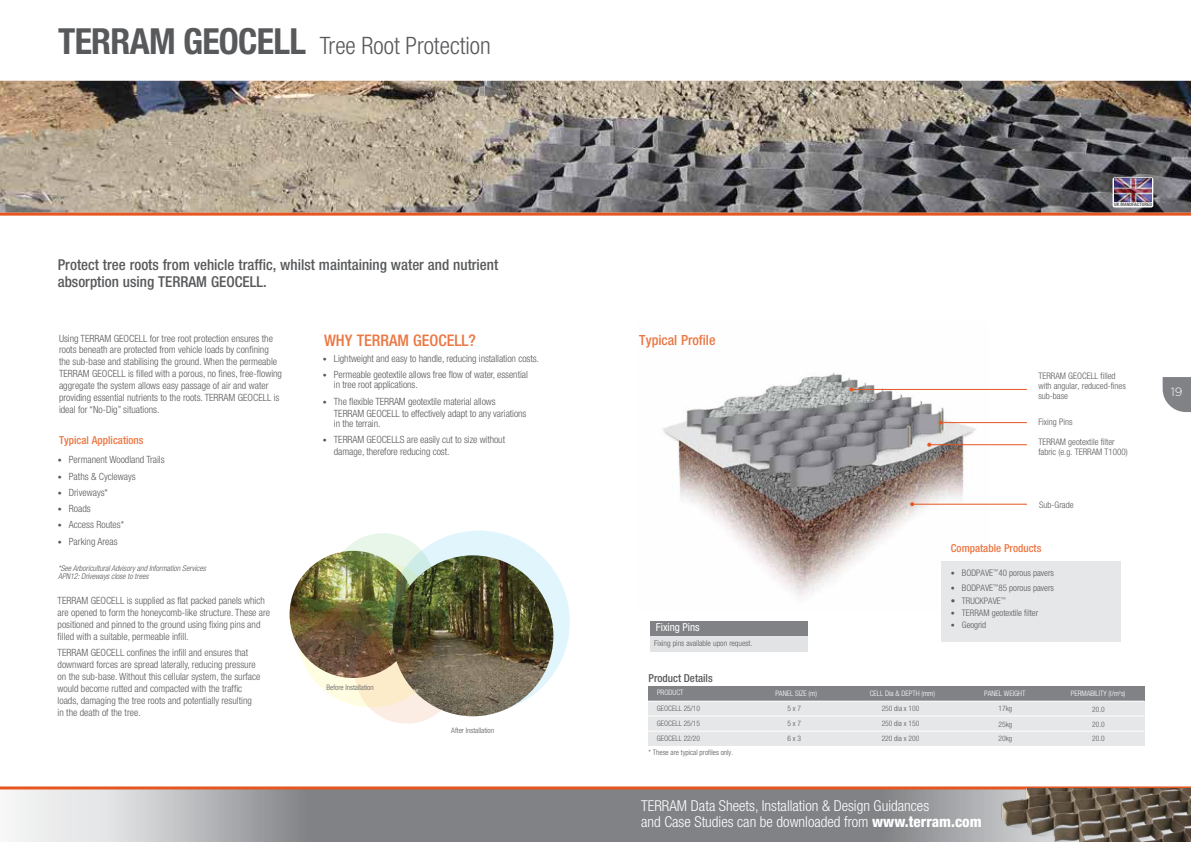
<style>
.page{position:relative;width:1191px;height:842px;background:#fff}
.page>*{position:absolute;margin:0;border:0;box-sizing:border-box;transform-origin:0 0}
.t1{font:300 condensed 24px "Helvetica Neue";color:#58595b}
.t2{font:500 condensed 16px "Helvetica Neue";color:#eb7742}
.t3{font:500 condensed 15px/17px "Helvetica Neue";color:#58595b}
.t4{font:300 condensed 15px/16.1px "Helvetica Neue";color:#fff}
.t5{font:500 condensed 14px "Helvetica Neue";color:#eb7742}
.t6{font:300 12px "Gotham Rounded";color:#fff}
.t7{font:500 condensed 11px "Helvetica Neue";color:#eb7742}
.t8{font:500 condensed 11px "Helvetica Neue";color:#58595b}
.t9{font:condensed 11px "Helvetica Neue";color:#fff}
.t10{font:300 condensed 10px/12px "Helvetica Neue";color:#58595b}
.t11{font:300 condensed 9px/10px "Helvetica Neue";color:#58595b}
.t12{font:italic 300 condensed 8px/8.2px "Helvetica Neue";letter-spacing:-.005em;color:#58595b}
.t13{font:300 condensed 8px "Helvetica Neue";color:#58595b}
.t14{font:300 condensed 7.5px/14px "Helvetica Neue";color:#58595b}
.t15{font:300 condensed 7.5px "Helvetica Neue";color:#fff}
.t16{font:700 condensed 4.8px "Helvetica Neue";color:#58595b}
.s1{font-weight:700;font-size:36px}
.s2{font-size:8px}
.s3{font-weight:800}
</style>
<div class="page">
<div style="left:297px;top:559px;width:148px;height:148px;background:#fffde1;border-radius:50%"></div>
<svg style="left:1162px;top:377px;width:29px;height:35px"></svg>
<img style="left:663px;top:372px;width:325px;height:225px">
<img style="left:0;top:81px;width:1191px;height:132px">
<hr style="left:0;top:213px;width:1191px;height:3px;background:#e65621">
<hr style="left:912px;top:504px;width:115px;height:1px;background:#e65621">
<svg style="left:910px;top:502px;width:4px;height:4px"></svg>
<hr style="left:929px;top:444px;width:98px;height:1px;background:#e65621">
<svg style="left:927px;top:443px;width:4px;height:4px"></svg>
<hr style="left:940px;top:422px;width:87px;height:1px;background:#e65621">
<svg style="left:938px;top:421px;width:4px;height:4px"></svg>
<hr style="left:851px;top:389px;width:176px;height:1px;background:#e65621">
<svg style="left:849px;top:387px;width:4px;height:4px"></svg>
<svg style="left:595px;top:789px;width:387px;height:53px;background:#87888a"></svg>
<svg style="left:0;top:789px;width:595px;height:53px;background:#a5a6a8"></svg>
<hr style="left:0;top:786px;width:1191px;height:3px;background:#e65621">
<img style="left:289px;top:551px;width:128px;height:127px;border-radius:64px">
<div style="left:387px;top:530px;width:183px;height:183px;background:#e1f5fd;border-radius:50%"></div>
<img style="left:331px;top:533px;width:104px;height:104px;border-radius:50%">
<svg style="left:355px;top:620px;width:103px;height:104px;background:#cbb89e"></svg>
<img style="left:392px;top:555px;width:161px;height:161px;border-radius:80px">
<div style="left:648px;top:686px;width:496px;height:15px;background:#808285"></div>
<div style="left:648px;top:701px;width:496px;height:45px;background:#e6e7e8"></div>
<hr style="left:648px;top:701px;width:496px;height:1px;background:#fff">
<hr style="left:648px;top:716px;width:496px;height:1px;background:#fff">
<hr style="left:648px;top:731px;width:496px;height:1px;background:#fff">
<div style="left:650px;top:621px;width:157px;height:14px;background:#808285"></div>
<div style="left:650px;top:636px;width:157px;height:15px;background:#e2e3e4"></div>
<img style="left:982px;top:788px;width:209px;height:54px">
<div style="left:940px;top:561px;width:180px;height:80px;background:#e6e7e8"></div>
<svg style="left:1112px;top:177px;width:41px;height:30px"></svg>
<img style="left:1114px;top:179px;width:37px;height:22px">
<h1 class="t1" style="left:58px;top:32px;width:434px"><span class="s1">TERRAM GEOCELL</span> Tree Root Protection</h1>
<h3 class="t3" style="left:58px;top:256px;width:442px">Protect tree roots from vehicle traffic, whilst maintaining water and nutrient absorption using TERRAM GEOCELL.</h3>
<p class="t10" style="left:59px;top:332px;width:224px">Using TERRAM GEOCELL for tree root protection ensures the roots beneath are protected from vehicle loads by confining the sub-base and stabilising the ground. When the permeable TERRAM GEOCELL is filled with a porous, no fines, free-flowing aggregate the system allows easy passage of air and water providing essential nutrients to the roots. TERRAM GEOCELL is ideal for “No-Dig” situations.</p>
<p class="t7" style="left:59px;top:433px;width:86px">Typical Applications</p>
<p class="t10" style="left:58px;top:454px;width:108px"><span class="s2">•</span> Permanent Woodland Trails</p>
<p class="t10" style="left:58px;top:470px;width:79px"><span class="s2">•</span> Paths &amp; Cycleways</p>
<p class="t10" style="left:58px;top:486px;width:52px"><span class="s2">•</span> Driveways*</p>
<p class="t10" style="left:58px;top:502px;width:34px"><span class="s2">•</span> Roads</p>
<p class="t10" style="left:58px;top:519px;width:68px"><span class="s2">•</span> Access Routes*</p>
<p class="t10" style="left:58px;top:535px;width:61px"><span class="s2">•</span> Parking Areas</p>
<p class="t12" style="left:58px;top:563px;width:149px">*See Arboricultural Advisory and Information Services<br>APN12: Driveways close to trees</p>
<p class="t10" style="left:58px;top:595px;width:214px">TERRAM GEOCELL is supplied as flat packed panels which are opened to form the honeycomb-like structure. These are positioned and pinned to the ground using fixing pins and filled with a suitable, permeable infill.</p>
<p class="t10" style="left:58px;top:647px;width:204px">TERRAM GEOCELL confines the infill and ensures that downward forces are spread laterally, reducing pressure on the sub-base. Without this cellular system, the surface would become rutted and compacted with the traffic loads, damaging the tree roots and potentially resulting in the death of the tree.</p>
<h2 class="t2" style="left:324px;top:331px;width:153px">WHY TERRAM GEOCELL?</h2>
<p class="t10" style="left:323px;top:352px;width:217px"><span class="s2">•</span> Lightweight and easy to handle, reducing installation costs.</p>
<p class="t10" style="left:334px;top:369px;width:195px;line-height:10.2px;text-indent:-11px"><span class="s2">•</span> Permeable geotextile allows free flow of water, essential in tree root applications.</p>
<p class="t10" style="left:334px;top:395px;width:194px;text-indent:-11px"><span class="s2">•</span> The flexible TERRAM geotextile material allows<br>TERRAM GEOCELL to effectively adapt to any variations</p>
<p class="t10" style="left:334px;top:417px;width:48px">in the terrain.</p>
<p class="t10" style="left:334px;top:434px;width:173px;text-indent:-11px"><span class="s2">•</span> TERRAM GEOCELLS are easily cut to size without damage, therefore reducing cost.</p>
<p class="t14" style="left:326px;top:680px;width:49px">Before Installation</p>
<p class="t14" style="left:451px;top:723px;width:44px">After Installation</p>
<p class="t16" style="left:1114px;top:201px;width:39px">UK MANUFACTURED</p>
<h3 class="t5" style="left:639px;top:331px;width:78px">Typical Profile</h3>
<p class="t9" style="left:656px;top:621px;width:45px">Fixing Pins</p>
<p class="t13" style="left:654px;top:639px;width:100px">Fixing pins available upon request.</p>
<p class="t8" style="left:648px;top:671px;width:66px">Product Details</p>
<p class="t11" style="left:1038px;top:370px;width:89px">TERRAM GEOCELL filled with angular, reduced-fines sub-base</p>
<p class="t11" style="left:1038px;top:436px;width:91px">TERRAM geotextile filter fabric (e.g. TERRAM T1000)</p>
<p class="t11" style="left:1038px;top:417px;width:36px">Fixing Pins</p>
<p class="t11" style="left:1039px;top:499px;width:36px">Sub-Grade</p>
<p class="t7" style="left:951px;top:542px;width:92px">Compatable Products</p>
<p class="t11" style="left:951px;top:568px;width:105px"><span class="s2">•</span> BODPAVE<sup>™</sup>40 porous pavers</p>
<p class="t11" style="left:951px;top:583px;width:105px"><span class="s2">•</span> BODPAVE<sup>™</sup>85 porous pavers</p>
<p class="t11" style="left:951px;top:595px;width:57px">• TRUCKPAVE<sup>™</sup></p>
<p class="t11" style="left:951px;top:608px;width:89px"><span class="s2">•</span> TERRAM geotextile filter</p>
<p class="t11" style="left:951px;top:620px;width:37px"><span class="s2">•</span> Geogrid</p>
<p class="t15" style="left:657px;top:688px;width:28px">PRODUCT</p>
<p class="t15" style="left:775px;top:689px;width:43px">PANEL SIZE (m)</p>
<p class="t15" style="left:869px;top:689px;width:67px">CELL Dia &amp; DEPTH (mm)</p>
<p class="t15" style="left:984px;top:689px;width:43px">PANEL WEIGHT</p>
<p class="t14" style="left:881px;top:732px;width:39px">220 dia x 200</p>
<p class="t14" style="left:656px;top:701px;width:45px">GEOCELL 25/10</p>
<p class="t14" style="left:787px;top:701px;width:15px">5 x 7</p>
<p class="t14" style="left:881px;top:701px;width:39px">250 dia x 100</p>
<p class="t14" style="left:998px;top:701px;width:15px">17kg</p>
<p class="t14" style="left:656px;top:716px;width:45px">GEOCELL 25/15</p>
<p class="t14" style="left:787px;top:717px;width:15px">5 x 7</p>
<p class="t14" style="left:881px;top:717px;width:39px">250 dia x 150</p>
<p class="t14" style="left:787px;top:731px;width:15px">6 x 3</p>
<p class="t14" style="left:998px;top:717px;width:15px">25kg<br>20kg</p>
<p class="t14" style="left:656px;top:731px;width:45px">GEOCELL 22/20</p>
<p class="t14" style="left:648px;top:745px;width:86px">* These are typical profiles only.</p>
<h3 class="t4" style="left:641px;top:797px;width:342px">TERRAM Data Sheets, Installation &amp; Design Guidances<br>and Case Studies can be downloaded from <span class="s3">www.terram.com</span></h3>
<p class="t15" style="left:1070px;top:689px;width:56px">PERMABILITY (l/m<sup>2</sup>s)</p>
<p class="t14" style="left:1092px;top:717px;width:14px">20.0<br>20.0</p>
<p class="t14" style="left:1092px;top:702px;width:14px">20.0</p>
<p class="t6" style="left:1171px;top:384px;width:13px">19</p>
</div>
